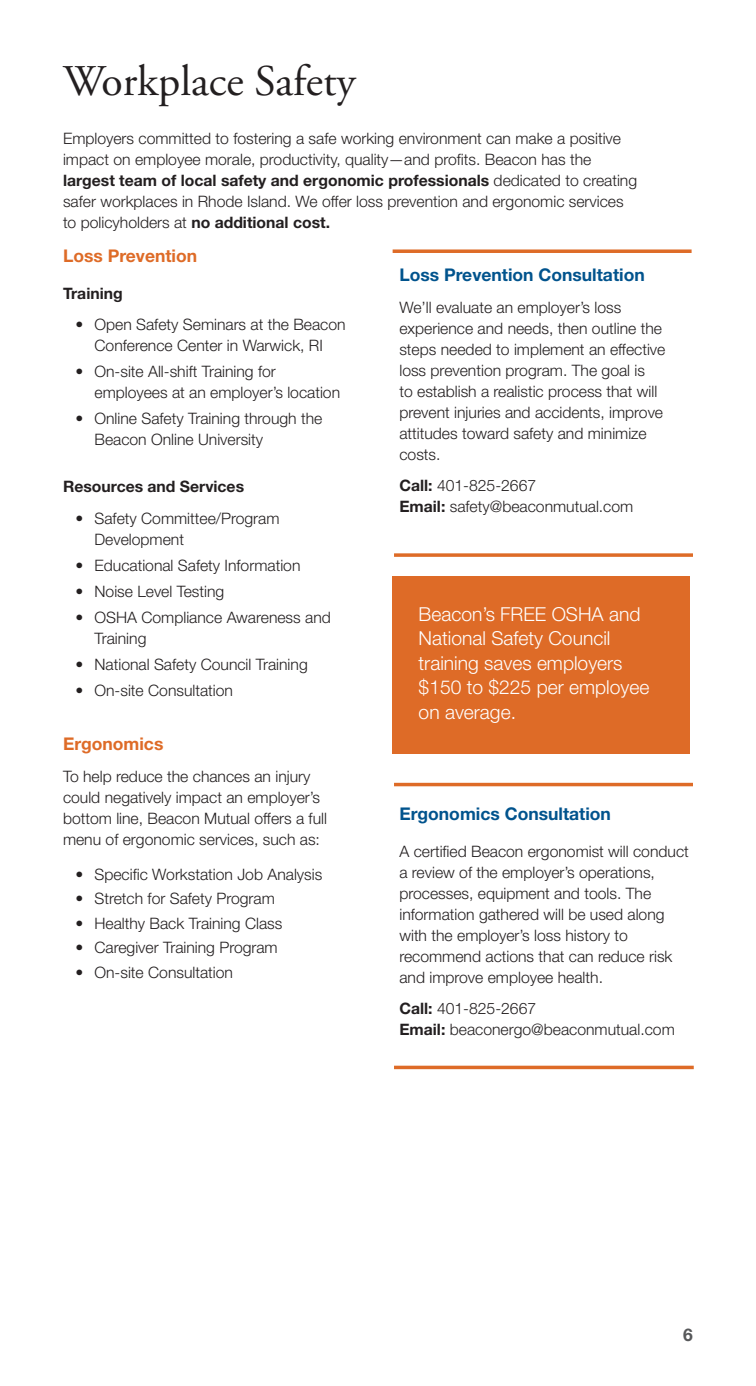
<style>
.page{position:relative;width:756px;height:1386px;background:#fff}
.page>*{position:absolute;margin:0;border:0;box-sizing:border-box;transform-origin:0 0}
.Heading_1{font:43.75px "Adobe Garamond Pro";color:#231f20}
.t1{font:300 19.25px "Helvetica Neue LT Std";color:#fff}
.t2{font:700 17.5px "Helvetica Neue LT Std";color:#00538d}
.t3{font:700 17.5px "Helvetica Neue LT Std";color:#de6b27}
.t4{font:700 17.5px "Helvetica Neue LT Std";color:#57585a}
.t5{font:300 15.75px/21px "Helvetica Neue LT Std";color:#231f20}
.t6{font:700 15.75px "Helvetica Neue LT Std";color:#231f20}
.s1{font-weight:300}
.s2{font-weight:700}
</style>
<div class="page">
<div style="left:393px;top:577px;width:297px;height:177px;background:#de6b27"></div>
<hr style="left:394px;top:1066px;width:300px;height:3px;background:#de6b27">
<svg style="left:393px;top:249px;width:299px;height:4px"></svg>
<hr style="left:394px;top:783px;width:299px;height:3px;background:#de6b27">
<svg style="left:394px;top:553px;width:299px;height:4px"></svg>
<p class="Heading_1" style="left:63px;top:55px;width:294px">Workplace Safety</p>
<p class="t5" style="left:63px;top:127px;width:560px">Employers committed to fostering a safe working environment can make a positive</p>
<p class="t5" style="left:63px;top:148px;width:530px">impact on employee morale, productivity, quality—and profits. Beacon has the</p>
<p class="t6" style="left:63px;top:170px;width:576px">largest team of local safety and ergonomic professionals <span class="s1">dedicated to creating</span></p>
<p class="t5" style="left:63px;top:190px;width:562px">safer workplaces in Rhode Island. We offer loss prevention and ergonomic services</p>
<p class="t5" style="left:63px;top:211px;width:269px">to policyholders at <span class="s2">no additional cost.</span></p>
<p class="t3" style="left:63px;top:245px;width:136px">Loss Prevention</p>
<p class="t6" style="left:63px;top:283px;width:61px">Training</p>
<p class="t5" style="left:76px;top:314px;width:272px;text-align:center">• Open Safety Seminars at the Beacon<br>Conference Center in Warwick, RI</p>
<p class="t5" style="left:94px;top:361px;width:247px;text-indent:-19px">• On-site All-shift Training for employees at an employer’s location</p>
<p class="t5" style="left:94px;top:408px;width:229px;text-indent:-19px">• Online Safety Training through the<br>Beacon Online University</p>
<p class="t6" style="left:63px;top:477px;width:183px">Resources and Services</p>
<p class="t5" style="left:94px;top:507px;width:186px;text-indent:-19px">• Safety Committee/Program<br>Development</p>
<p class="t5" style="left:76px;top:554px;width:226px">• Educational Safety Information</p>
<p class="t5" style="left:76px;top:580px;width:150px">• Noise Level Testing</p>
<p class="t5" style="left:94px;top:607px;width:238px;text-indent:-19px">• OSHA Compliance Awareness and<br>Training</p>
<p class="t5" style="left:76px;top:654px;width:234px">• National Safety Council Training</p>
<p class="t5" style="left:76px;top:680px;width:159px">• On-site Consultation</p>
<p class="t2" style="left:399px;top:264px;width:247px">Loss Prevention Consultation</p>
<p class="t5" style="left:399px;top:296px;width:268px">We’ll evaluate an employer’s loss experience and needs, then outline the steps needed to implement an effective loss prevention program. The goal is<br>to establish a realistic process that will prevent injuries and accidents, improve attitudes toward safety and minimize costs.</p>
<p class="t5" style="left:399px;top:475px;width:138px"><span class="s2">Call:</span> 401-825-2667</p>
<p class="t5" style="left:399px;top:496px;width:235px"><span class="s2">Email:</span> safety@beaconmutual.com</p>
<p class="t1" style="left:419px;top:602px;width:223px">Beacon’s FREE OSHA and</p>
<p class="t1" style="left:419px;top:627px;width:193px">National Safety Council</p>
<p class="t1" style="left:419px;top:651px;width:205px">training saves employers</p>
<p class="t1" style="left:419px;top:676px;width:232px">$150 to $225 per employee</p>
<p class="t1" style="left:419px;top:700px;width:99px">on average.</p>
<p class="t3" style="left:63px;top:733px;width:102px">Ergonomics</p>
<p class="t5" style="left:63px;top:765px;width:249px">To help reduce the chances an injury</p>
<p class="t5" style="left:63px;top:786px;width:259px">could negatively impact an employer’s</p>
<p class="t5" style="left:63px;top:807px;width:266px">bottom line, Beacon Mutual offers a full</p>
<p class="t5" style="left:63px;top:828px;width:259px">menu of ergonomic services, such as:</p>
<p class="t5" style="left:76px;top:863px;width:248px">• Specific Workstation Job Analysis</p>
<p class="t5" style="left:76px;top:888px;width:201px">• Stretch for Safety Program</p>
<p class="t5" style="left:76px;top:912px;width:208px">• Healthy Back Training Class</p>
<p class="t5" style="left:76px;top:937px;width:204px">• Caregiver Training Program</p>
<p class="t5" style="left:76px;top:961px;width:159px">• On-site Consultation</p>
<p class="t2" style="left:399px;top:803px;width:213px">Ergonomics Consultation</p>
<p class="t5" style="left:399px;top:840px;width:291px">A certified Beacon ergonomist will conduct a review of the employer’s operations, processes, equipment and tools. The information gathered will be used along with the employer’s loss history to recommend actions that can reduce risk and improve employee health.</p>
<p class="t5" style="left:399px;top:998px;width:138px"><span class="s2">Call:</span> 401-825-2667</p>
<p class="t5" style="left:399px;top:1019px;width:277px"><span class="s2">Email:</span> beaconergo@beaconmutual.com</p>
<p class="t4" style="left:683px;top:1324px;width:11px">6</p>
</div>
